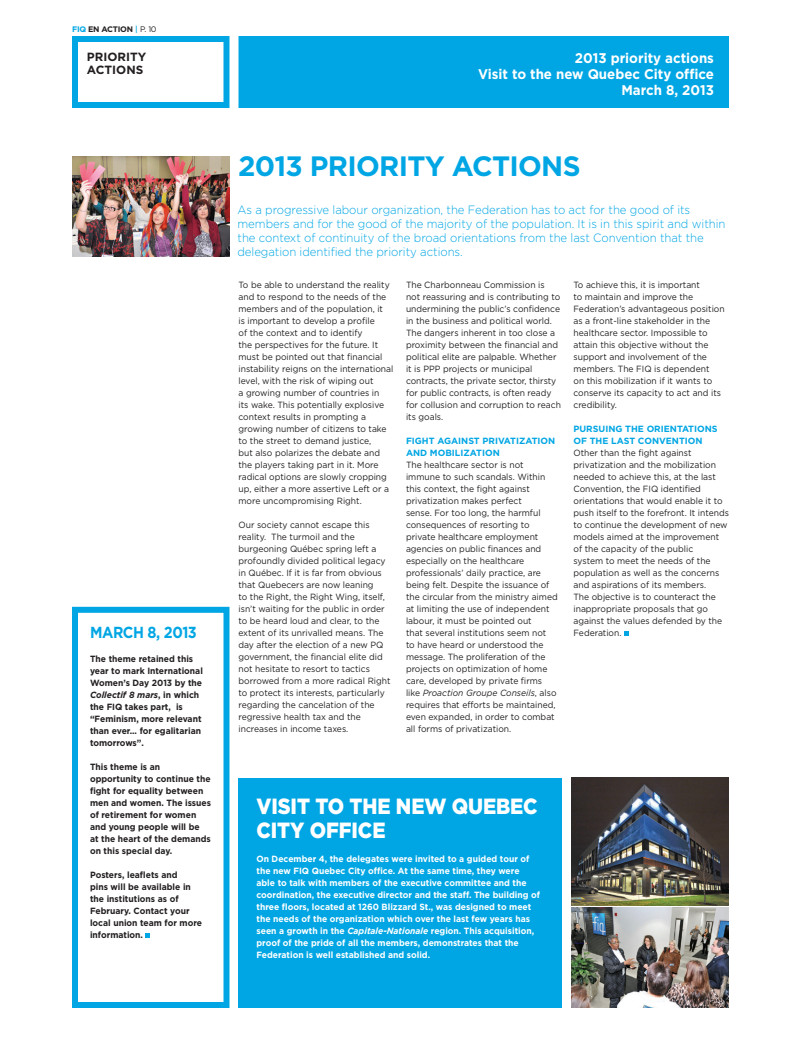
<style>
.page{position:relative;width:801px;height:1044px;background:#fff}
.page>*{position:absolute;margin:0;border:0;box-sizing:border-box;transform-origin:0 0}
.t1{font:700 28px "Gotham";letter-spacing:-.025em;color:#00a6e4}
.t2{font:900 22px/24px "Gotham";letter-spacing:-.005em;color:#fff;scale:.9 1}
.t3{font:700 16px "Gotham";letter-spacing:-.03em;color:#00a6e4;scale:.9 1}
.t4{font:700 14px/16px "Gotham";color:#fff;text-align:right;scale:.95 1}
.t5{font:300 12px/14px "Gotham";letter-spacing:-.005em;color:#00a6e4;scale:.95 1}
.t6{font:700 11.9px/13.6px "Gotham";color:#231f20}
.t7{font:9px/12px "Gotham";color:#231f20;scale:.95 1}
.t8{font:700 9px/12px "Gotham";color:#fff;scale:.95 1}
.t9{font:700 9px/12px "Gotham";color:#231f20;scale:.95 1}
.t10{font:700 9px/12px "Gotham";color:#00a6e4}
.t11{font:700 8px "Gotham";color:#231f20}
.t12{font:8px "Gotham";color:#231f20}
.s1{color:#00a6e4}
.s2{font-weight:500;color:#00a6e4}
.s3{font-style:italic}
</style>
<div class="page">
<div style="left:72px;top:36px;width:157px;height:72px;border:6px solid #00a6e4"></div>
<svg style="left:624px;top:632px;width:5px;height:4px"></svg>
<div style="left:242px;top:39px;width:484px;height:66px;background:#00a6e4"></div>
<div style="left:238px;top:36px;width:491px;height:72px;border:6px solid #00a6e4"></div>
<div style="left:72px;top:607px;width:158px;height:401px;border:6px solid #00a6e4"></div>
<svg style="left:146px;top:934px;width:4px;height:4px"></svg>
<div style="left:238px;top:778px;width:324px;height:230px;background:#00a6e4"></div>
<img style="left:572px;top:778px;width:157px;height:127px">
<img style="left:571px;top:908px;width:158px;height:100px">
<img style="left:72px;top:156px;width:158px;height:100px">
<p class="t11" style="left:72px;top:24px;width:42px"><span class="s1">FIQ</span> en action</p>
<p class="t12" style="left:135px;top:24px;width:23px"><span class="s2">|</span> p. 10</p>
<h3 class="t6" style="left:87px;top:50px;width:61px">priority action</h3>
<h3 class="t6" style="left:136px;top:63px;width:9px">s</h3>
<h3 class="t3" style="left:90px;top:623px;width:120px">March 8, 2013</h3>
<p class="t9" style="left:90px;top:653px;width:120px">The theme retained this year to mark International<br>Women’s Day 2013 by the<br><span class="s3">Collectif 8 mars</span>, in which the FIQ takes part, is “Feminism, more relevant than ever... for egalitarian tomorrows”.</p>
<p class="t9" style="left:90px;top:761px;width:129px">This theme is an opportunity to continue the fight for equality between men and women. The issues of retirement for women and young people will be<br>at the heart of the demands on this special day.</p>
<p class="t9" style="left:90px;top:869px;width:119px">Posters, leaflets and<br>pins will be available in the institutions as of<br>February. Contact your local union team for more information.</p>
<h3 class="t4" style="left:478px;top:49px;width:250px">2013 priority actions<br>Visit to the new Quebec City office<br>March 8, 2013</h3>
<h1 class="t1" style="left:238px;top:150px;width:253px">2013 priority action</h1>
<h1 class="t1" style="left:563px;top:150px;width:19px">s</h1>
<p class="t5" style="left:238px;top:203px;width:515px">As a progressive labour organization, the Federation has to act for the good of its members and for the good of the majority of the population. It is in this spirit and within the context of continuity of the broad orientations from the last Convention that the delegation identified the priority actions.</p>
<p class="t7" style="left:238px;top:279px;width:165px">To be able to understand the reality and to respond to the needs of the members and of the population, it<br>is important to develop a profile<br>of the context and to identify<br>the perspectives for the future. It must be pointed out that financial instability reigns on the international level, with the risk of wiping out<br>a growing number of countries in<br>its wake. This potentially explosive context results in prompting a growing number of citizens to take to the street to demand justice,<br>but also polarizes the debate and the players taking part in it. More radical options are slowly cropping up, either a more assertive Left or a more uncompromising Right.</p>
<p class="t7" style="left:238px;top:519px;width:162px">Our society cannot escape this reality. The turmoil and the burgeoning Québec spring left a profoundly divided political legacy in Québec. If it is far from obvious that Quebecers are now leaning<br>to the Right, the Right Wing, itself, isn’t waiting for the public in order to be heard loud and clear, to the extent of its unrivalled means. The day after the election of a new PQ government, the financial elite did not hesitate to resort to tactics borrowed from a more radical Right to protect its interests, particularly regarding the cancelation of the regressive health tax and the increases in income taxes.</p>
<p class="t7" style="left:406px;top:279px;width:165px">The Charbonneau Commission is not reassuring and is contributing to undermining the public’s confidence in the business and political world.<br>The dangers inherent in too close a proximity between the financial and political elite are palpable. Whether it is PPP projects or municipal contracts, the private sector, thirsty for public contracts, is often ready for collusion and corruption to reach its goals.</p>
<p class="t10" style="left:406px;top:435px;width:133px">Fight against privati zation and mobi lization</p>
<p class="t7" style="left:406px;top:459px;width:161px">The healthcare sector is not immune to such scandals. Within this context, the fight against privatization makes perfect<br>sense. For too long, the harmful consequences of resorting to private healthcare employment agencies on public finances and especially on the healthcare professionals’ daily practice, are being felt. Despite the issuance of the circular from the ministry aimed at limiting the use of independent labour, it must be pointed out<br>that several institutions seem not<br>to have heard or understood the message. The proliferation of the projects on optimization of home care, developed by private firms like <span class="s3">Proaction Groupe Conseils</span>, also requires that efforts be maintained, even expanded, in order to combat all forms of privatization.</p>
<p class="t7" style="left:574px;top:279px;width:161px">To achieve this, it is important<br>to maintain and improve the<br>Federation’s advantageous position as a front-line stakeholder in the healthcare sector. Impossible to attain this objective without the support and involvement of the members. The FIQ is dependent<br>on this mobilization if it wants to conserve its capacity to act and its credibility.</p>
<p class="t10" style="left:574px;top:423px;width:122px">Pursuing the ori entation</p>
<p class="t10" style="left:712px;top:423px;width:7px">s</p>
<p class="t10" style="left:574px;top:435px;width:79px">of t he last Conv</p>
<p class="t10" style="left:666px;top:435px;width:13px">ention</p>
<p class="t7" style="left:574px;top:447px;width:165px">Other than the fight against privatization and the mobilization needed to achieve this, at the last<br>Convention, the FIQ identified orientations that would enable it to push itself to the forefront. It intends to continue the development of new models aimed at the improvement of the capacity of the public<br>system to meet the needs of the population as well as the concerns and aspirations of its members.<br>The objective is to counteract the inappropriate proposals that go against the values defended by the<br>Federation.</p>
<h2 class="t2" style="left:256px;top:794px;width:314px">VISIT TO THE NEW QUEBEC<br>CITY OFFICE</h2>
<p class="t8" style="left:256px;top:853px;width:300px">On December 4, the delegates were invited to a guided tour of the new FIQ Quebec City office. At the same time, they were able to talk with members of the executive committee and the coordination, the executive director and the staff. The building of three floors, located at 1260 Blizzard St., was designed to meet the needs of the organization which over the last few years has seen a growth in the <span class="s3">Capitale-Nationale</span> region. This acquisition, proof of the pride of all the members, demonstrates that the Federation is well established and solid.</p>
</div>
